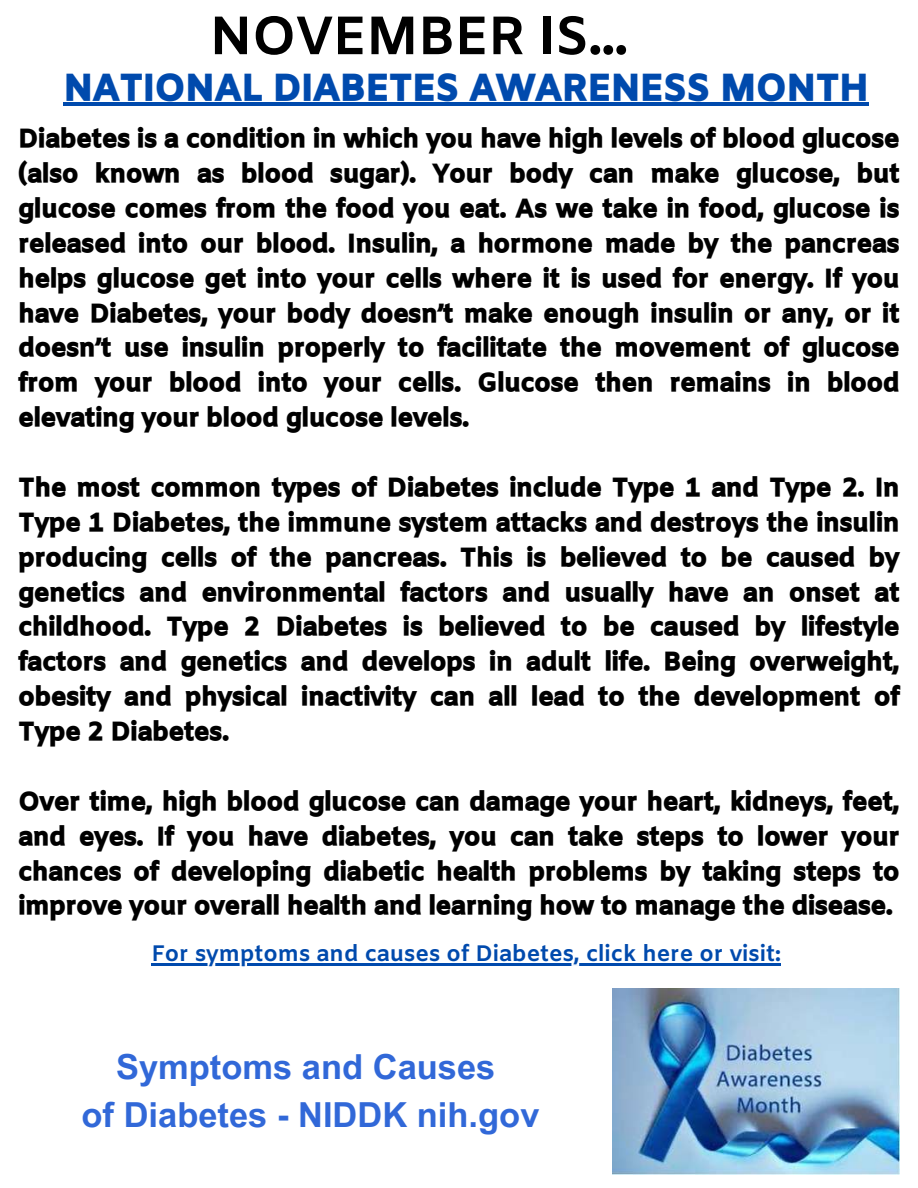
<style>
.page{position:relative;width:918px;height:1188px;background:#fff}
.page>*{position:absolute;margin:0;border:0;box-sizing:border-box;transform-origin:0 0}
.t1{font:700 54px "Amiko";letter-spacing:-.02em;color:#000}
.t2{font:36.45px "CA Generated";color:#004aad}
.t3{font:700 34.5px/47.2px "Arial MT Pro";color:#3168d8;text-align:center}
.t4{font:25.5px/34.8px "CA Generated";color:#000;text-align:justify}
.t5{font:700 22.5px "Amiko";color:#004aad}
</style>
<div class="page">
<img style="left:612px;top:988px;width:287px;height:186px">
<hr style="left:64px;top:102px;width:805px;height:4px;background:#004aad">
<hr style="left:151px;top:963px;width:630px;height:2px;background:#004aad">
<h1 class="t1" style="left:209px;top:4px;width:420px">NOVEMBER IS...</h1>
<h2 class="t2" style="left:64px;top:66px;width:807px">NATIONAL DIABETES AWARENESS MONTH</h2>
<p class="t4" style="left:18px;top:123px;width:883px">Diabetes is a condition in which you have high levels of blood glucose (also known as blood sugar). Your body can make glucose, but glucose comes from the food you eat. As we take in food, glucose is released into our blood. Insulin, a hormone made by the pancreas helps glucose get into your cells where it is used for energy. If you have Diabetes, your body doesn’t make enough insulin or any, or it doesn’t use insulin properly to facilitate the movement of glucose from your blood into your cells. Glucose then remains in blood elevating your blood glucose levels.</p>
<p class="t4" style="left:18px;top:472px;width:883px">The most common types of Diabetes include Type 1 and Type 2. In Type 1 Diabetes, the immune system attacks and destroys the insulin producing cells of the pancreas. This is believed to be caused by genetics and environmental factors and usually have an onset at childhood. Type 2 Diabetes is believed to be caused by lifestyle factors and genetics and develops in adult life. Being overweight, obesity and physical inactivity can all lead to the development of Type 2 Diabetes.</p>
<p class="t4" style="left:18px;top:786px;width:883px">Over time, high blood glucose can damage your heart, kidneys, feet, and eyes. If you have diabetes, you can take steps to lower your chances of developing diabetic health problems by taking steps to improve your overall health and learning how to manage the disease.</p>
<p class="t5" style="left:151px;top:940px;width:631px">For symptoms and causes of Diabetes, click here or visit:</p>
<h3 class="t3" style="left:82px;top:1048px;width:459px">Symptoms and Causes<br>of Diabetes - NIDDK nih.gov</h3>
</div>
